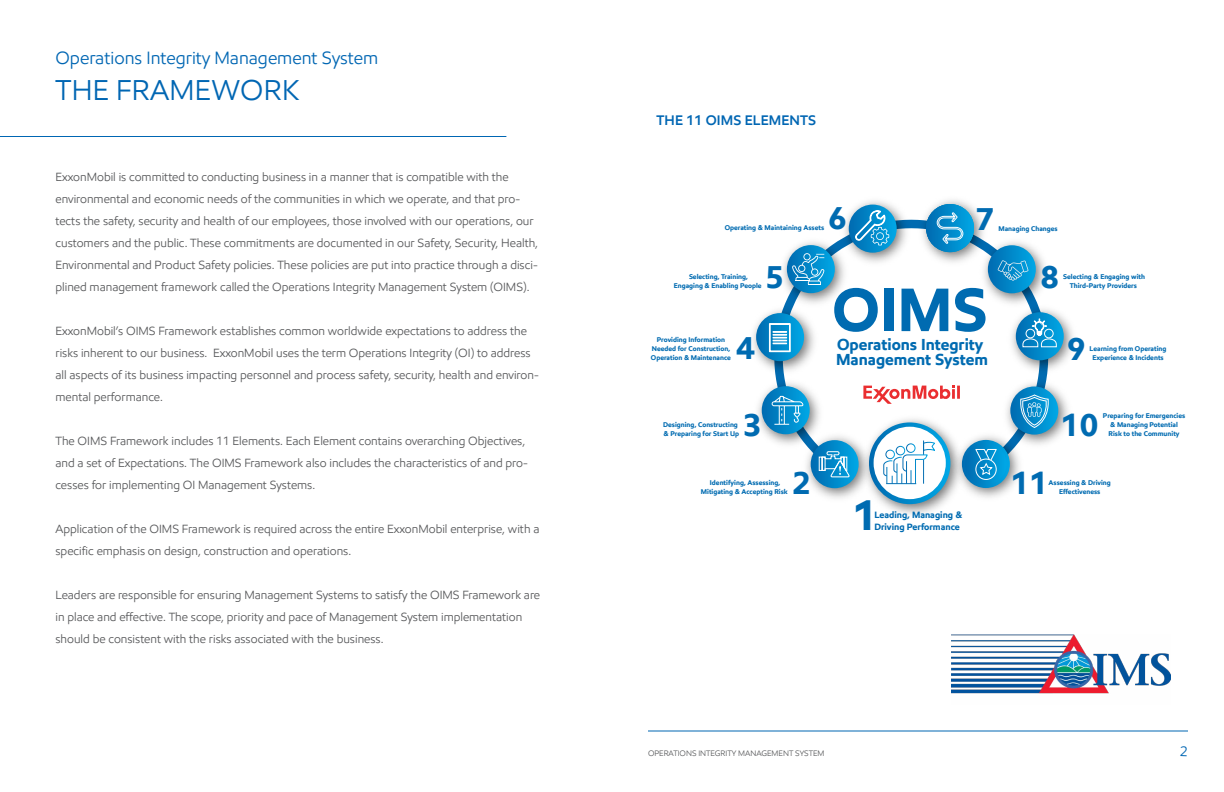
<style>
.page{position:relative;width:1224px;height:792px;background:#fff}
.page>*{position:absolute;margin:0;border:0;box-sizing:border-box;transform-origin:0 0}
.t1{font:700 61.1px "E Mprint";color:#006bb1}
.t2{font:700 42.3px "E Mprint";color:#006bb1}
.t3{font:700 31.8px "E Mprint";color:#006bb1}
.t4{font:29px "E Mprint";letter-spacing:.01em;color:#0066b3}
.t5{font:18px "E Mprint";color:#0066b3}
.t6{font:700 16.1px/15px "E Mprint";color:#006bb1}
.t7{font:600 14px "E Mprint";letter-spacing:.01em;color:#0066b3}
.t8{font:12px/22px "E Mprint";color:#58595b}
.t9{font:700 9.3px/11.9px "E Mprint";color:#006bb1}
.t10{font:8px "E Mprint";color:#58595b}
.t11{font:700 7px/8.9px "E Mprint";color:#006bb1;text-align:center}
</style>
<div class="page">
<hr style="left:0;top:136px;width:506px;height:1px;background:#0066b3">
<hr style="left:648px;top:730px;width:540px;height:2px;background:#0066b3">
<img style="left:877px;top:418px;width:73px;height:97px">
<svg style="left:869px;top:422px;width:81px;height:82px"></svg>
<div style="left:874px;top:427px;width:72px;height:72px;background:#fff;border-radius:50%"></div>
<svg style="left:883px;top:441px;width:52px;height:44px"></svg>
<div style="left:906px;top:443px;width:10px;height:10px;border:1px solid #fff;border-radius:50%"></div>
<div style="left:896px;top:446px;width:9px;height:9px;border:1px solid #fff;border-radius:50%"></div>
<div style="left:885px;top:450px;width:10px;height:9px;border:1px solid #fff;border-radius:50%"></div>
<img style="left:806px;top:436px;width:71px;height:63px">
<svg style="left:811px;top:440px;width:48px;height:48px"></svg>
<img style="left:757px;top:379px;width:71px;height:73px">
<svg style="left:762px;top:386px;width:48px;height:48px"></svg>
<img style="left:752px;top:311px;width:62px;height:68px">
<svg style="left:756px;top:313px;width:48px;height:48px"></svg>
<img style="left:776px;top:241px;width:68px;height:70px">
<svg style="left:787px;top:245px;width:48px;height:48px"></svg>
<img style="left:837px;top:200px;width:147px;height:71px">
<svg style="left:849px;top:205px;width:48px;height:48px"></svg>
<img style="left:976px;top:233px;width:69px;height:69px">
<div style="left:988px;top:245px;width:48px;height:48px;background:linear-gradient(to right,#016bb0,#03a6e3);border-radius:24px"></div>
<img style="left:1004px;top:300px;width:69px;height:75px">
<svg style="left:1016px;top:312px;width:48px;height:48px"></svg>
<img style="left:1006px;top:375px;width:62px;height:70px">
<svg style="left:1010px;top:386px;width:48px;height:49px"></svg>
<img style="left:950px;top:428px;width:78px;height:70px">
<svg style="left:962px;top:440px;width:48px;height:48px"></svg>
<svg style="left:821px;top:451px;width:29px;height:26px"></svg>
<div style="left:965px;top:443px;width:42px;height:42px;background:linear-gradient(to right,#056db0,#04a7e4);border-radius:21px"></div>
<svg style="left:772px;top:396px;width:31px;height:29px"></svg>
<svg style="left:769px;top:323px;width:21px;height:29px"></svg>
<svg style="left:792px;top:253px;width:32px;height:32px"></svg>
<svg style="left:998px;top:260px;width:31px;height:21px"></svg>
<svg style="left:856px;top:211px;width:33px;height:34px"></svg>
<div style="left:926px;top:204px;width:48px;height:48px;background:linear-gradient(to right,#016aaf,#00a6e4);border-radius:24px"></div>
<svg style="left:936px;top:212px;width:28px;height:33px"></svg>
<svg style="left:863px;top:386px;width:97px;height:18px"></svg>
<div style="left:975px;top:459px;width:22px;height:21px;border:1px solid #fff;border-radius:50%"></div>
<svg style="left:974px;top:448px;width:24px;height:28px"></svg>
<svg style="left:1022px;top:319px;width:35px;height:29px"></svg>
<svg style="left:1018px;top:394px;width:33px;height:34px"></svg>
<img style="left:951px;top:634px;width:219px;height:60px">
<h3 class="t5" style="left:56px;top:47px;width:324px">Operations Integrity Management System</h3>
<h3 class="t4" style="left:56px;top:73px;width:245px">THE FRAMEWORK</h3>
<p class="t8" style="left:56px;top:166px;width:484px">ExxonMobil is committed to conducting business in a manner that is compatible with the environmental and economic needs of the communities in which we operate, and that pro&shy;tects the safety, security and health of our employees, those involved with our operations, our customers and the public. These commitments are documented in our Safety, Security, Health, Environmental and Product Safety policies. These policies are put into practice through a disci&shy;plined management framework called the Operations Integrity Management System (OIMS).</p>
<p class="t8" style="left:56px;top:320px;width:485px">ExxonMobil’s OIMS Framework establishes common worldwide expectations to address the risks inherent to our business. ExxonMobil uses the term Operations Integrity (OI) to address all aspects of its business impacting personnel and process safety, security, health and environ&shy;mental performance.</p>
<p class="t8" style="left:56px;top:430px;width:474px">The OIMS Framework includes 11 Elements. Each Element contains overarching Objectives, and a set of Expectations. The OIMS Framework also includes the characteristics of and pro&shy;cesses for implementing OI Management Systems.</p>
<p class="t8" style="left:56px;top:518px;width:485px">Application of the OIMS Framework is required across the entire ExxonMobil enterprise, with a specific emphasis on design, construction and operations.</p>
<p class="t8" style="left:56px;top:584px;width:486px">Leaders are responsible for ensuring Management Systems to satisfy the OIMS Framework are in place and effective. The scope, priority and pace of Management System implementation should be consistent with the risks associated with the business.</p>
<p class="t7" style="left:656px;top:111px;width:161px">THE 11 OIMS ELEMENTS</p>
<h3 class="t3" style="left:828px;top:198px;width:20px">6</h3>
<h3 class="t3" style="left:976px;top:199px;width:20px">7</h3>
<p class="t11" style="left:725px;top:223px;width:101px">Operating &amp; Maintaining Assets</p>
<p class="t11" style="left:999px;top:224px;width:61px">Managing Changes</p>
<h3 class="t3" style="left:765px;top:257px;width:20px">5</h3>
<p class="t11" style="left:674px;top:272px;width:89px">Selecting, Training,<br>Engaging &amp; Enabling People</p>
<p class="t11" style="left:651px;top:335px;width:82px">Providing Information<br>Needed for Construction,<br>Operation &amp; Maintenance</p>
<h3 class="t3" style="left:736px;top:329px;width:20px">4</h3>
<h1 class="t1" style="left:832px;top:272px;width:156px">OIMS</h1>
<h3 class="t6" style="left:836px;top:337px;width:153px">Operations Integrity<br>Management System</h3>
<h3 class="t3" style="left:1041px;top:257px;width:20px">8</h3>
<p class="t11" style="left:1063px;top:272px;width:83px">Selecting &amp; Engaging with<br>Third-Party Providers</p>
<h3 class="t3" style="left:1067px;top:329px;width:20px">9</h3>
<p class="t11" style="left:1090px;top:344px;width:78px">Learning from Operating<br>Experience &amp; Incidents</p>
<h3 class="t3" style="left:743px;top:405px;width:20px">3</h3>
<p class="t11" style="left:663px;top:420px;width:77px;text-align:left">Designing, Constructing &amp; Preparing for Start Up</p>
<p class="t11" style="left:1103px;top:411px;width:84px">Preparing for Emergencies &amp; Managing Potential<br>Risk to the Community</p>
<h3 class="t3" style="left:1061px;top:405px;width:39px">10</h3>
<h3 class="t3" style="left:792px;top:463px;width:20px">2</h3>
<p class="t11" style="left:701px;top:478px;width:88px">Identifying, Assessing,<br>Mitigating &amp; Accepting Risk</p>
<h3 class="t3" style="left:1011px;top:463px;width:39px">11</h3>
<p class="t11" style="left:1049px;top:478px;width:64px">Assessing &amp; Driving<br>Effectiveness</p>
<h2 class="t2" style="left:853px;top:489px;width:26px">1</h2>
<p class="t9" style="left:874px;top:508px;width:89px">Leading, Managing &amp;<br>Driving Performance</p>
<p class="t10" style="left:648px;top:748px;width:178px">OPERATIONS INTEGRITY MANAGEMENT SYSTEM</p>
</div>
